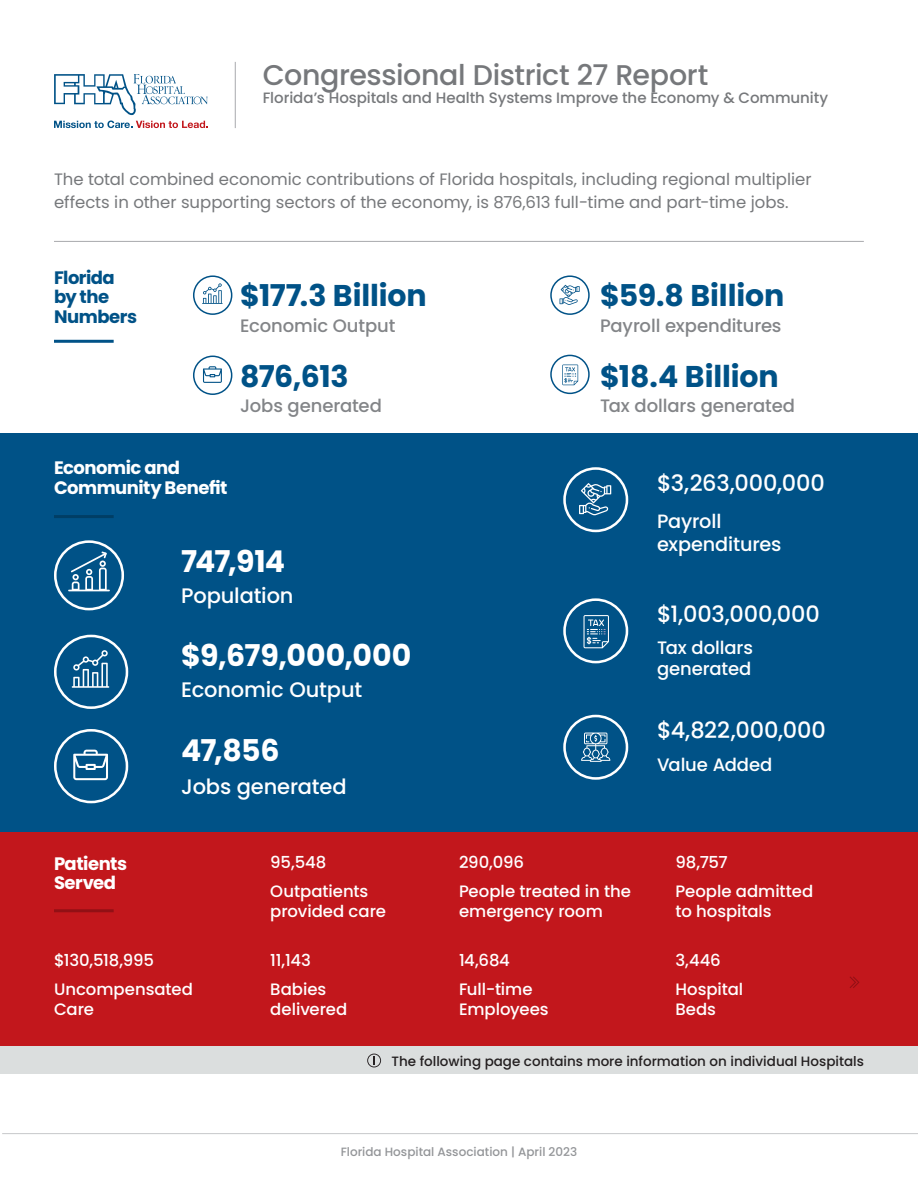
<style>
.page{position:relative;width:918px;height:1188px;background:#fff}
.page>*{position:absolute;margin:0;border:0;box-sizing:border-box;transform-origin:0 0}
.large_number{font:700 30px "Poppins";letter-spacing:-.005em;color:#005287}
.t1{font:700 30px "Poppins";letter-spacing:.005em;color:#fff}
.t2{font:700 30px "Poppins";letter-spacing:-.015em;color:#fff}
.name{font:500 28.5px "Poppins";letter-spacing:-.015em;color:#76787b}
.large_number-2{font:500 22.5px "Poppins";letter-spacing:-.005em;color:#fff}
.sub_details{font:500 21px "Poppins";letter-spacing:-.005em;color:#fff}
.sub_details-2{font:500 19.2px/23.1px "Poppins";letter-spacing:-.01em;color:#fff}
.sub_details-3{font:500 18px "Poppins";letter-spacing:-.005em;color:#838588}
.t3{font:700 18px/19.5px "Poppins";letter-spacing:-.025em;color:#fff}
.sub_details-4{font:500 18px/21.6px "Poppins";letter-spacing:-.005em;color:#fff}
.t4{font:700 18px/19.5px "Poppins";letter-spacing:-.025em;color:#005287}
.t5{font:16.5px/22.5px "Poppins";color:#76787b}
.sub_details-5{font:500 16.5px/19.8px "Poppins";color:#fff}
.large_number-3{font:500 16.5px "Poppins";letter-spacing:-.01em;color:#fff}
.Normal_Paragraph{font:500 15px "Poppins";letter-spacing:-.005em;color:#76787b}
.sub_details-6{font:500 13.5px "Poppins";color:#231f20}
.sub_details-7{font:500 12px "Poppins";color:#939598}
</style>
<div class="page">
<div style="left:0;top:433px;width:918px;height:400px;background:#005287"></div>
<div style="left:0;top:833px;width:918px;height:213px;background:#c2171c"></div>
<hr style="left:235px;top:62px;width:1px;height:66px;background:#a8a9ad">
<svg style="left:73px;top:750px;width:35px;height:30px"></svg>
<div style="left:54px;top:729px;width:74px;height:74px;border:3px solid #fff;border-radius:50%"></div>
<svg style="left:72px;top:650px;width:37px;height:38px"></svg>
<div style="left:54px;top:635px;width:74px;height:74px;border:3px solid #fff;border-radius:50%"></div>
<div style="left:563px;top:598px;width:65px;height:65px;border:3px solid #fff;border-radius:50%"></div>
<svg style="left:584px;top:615px;width:25px;height:33px"></svg>
<div style="left:563px;top:467px;width:65px;height:65px;border:3px solid #fff;border-radius:50%"></div>
<svg style="left:579px;top:483px;width:32px;height:32px"></svg>
<div style="left:563px;top:715px;width:65px;height:65px;border:3px solid #fff;border-radius:50%"></div>
<svg style="left:581px;top:733px;width:29px;height:29px"></svg>
<hr style="left:2px;top:1133px;width:916px;height:1px;background:#c7c8ca">
<div style="left:0;top:1046px;width:918px;height:28px;background:#dbdede"></div>
<svg style="left:850px;top:976px;width:10px;height:12px"></svg>
<svg style="left:367px;top:1054px;width:14px;height:13px"></svg>
<svg style="left:54px;top:74px;width:154px;height:54px"></svg>
<hr style="left:54px;top:909px;width:60px;height:3px;background:#921015">
<hr style="left:54px;top:515px;width:60px;height:3px;background:#003e65">
<hr style="left:54px;top:241px;width:810px;height:1px;background:#a8a9ad">
<div style="left:54px;top:540px;width:70px;height:70px;border:3px solid #fff;border-radius:50%"></div>
<hr style="left:68px;top:590px;width:42px;height:1px;background:#fff">
<svg style="left:71px;top:551px;width:36px;height:39px"></svg>
<hr style="left:54px;top:340px;width:60px;height:3px;background:#005287">
<svg style="left:203px;top:366px;width:19px;height:17px"></svg>
<div style="left:193px;top:356px;width:39px;height:39px;border:2px solid #005287;border-radius:50%"></div>
<svg style="left:202px;top:283px;width:21px;height:21px"></svg>
<div style="left:193px;top:275px;width:39px;height:40px;border:2px solid #005287;border-radius:50%"></div>
<div style="left:550px;top:355px;width:40px;height:39px;border:2px solid #005287;border-radius:50%"></div>
<svg style="left:562px;top:365px;width:16px;height:20px"></svg>
<div style="left:550px;top:275px;width:40px;height:40px;border:2px solid #005287;border-radius:50%"></div>
<svg style="left:560px;top:285px;width:20px;height:20px"></svg>
<p class="name" style="left:263px;top:58px;width:447px">Congressional District 27 Report</p>
<p class="Normal_Paragraph" style="left:263px;top:89px;width:567px">Florida’s Hospitals and Health Systems Improve the Economy &amp; Community</p>
<p class="t5" style="left:54px;top:168px;width:759px">The total combined economic contributions of Florida hospitals, including regional multiplier effects in other supporting sectors of the economy, is 876,613 full-time and part-time jobs.</p>
<p class="t4" style="left:54px;top:268px;width:85px">Florida by the<br>Numbers</p>
<p class="large_number" style="left:240px;top:279px;width:188px">$177.3 Billion</p>
<p class="sub_details-3" style="left:240px;top:315px;width:157px">Economic Output</p>
<p class="large_number" style="left:240px;top:359px;width:110px">876,613</p>
<p class="sub_details-3" style="left:240px;top:395px;width:143px">Jobs generated</p>
<p class="t3" style="left:54px;top:458px;width:175px">Economic and<br>Community Benefit</p>
<h1 class="t2" style="left:181px;top:544px;width:106px">747,914</h1>
<p class="sub_details" style="left:181px;top:584px;width:114px">Population</p>
<h1 class="t1" style="left:181px;top:638px;width:232px">$9,679,000,000</h1>
<p class="sub_details" style="left:181px;top:678px;width:183px">Economic Output</p>
<h1 class="t2" style="left:181px;top:733px;width:100px">47,856</h1>
<p class="sub_details" style="left:181px;top:774px;width:167px">Jobs generated</p>
<p class="large_number" style="left:600px;top:279px;width:186px">$59.8 Billion</p>
<p class="sub_details-3" style="left:600px;top:315px;width:183px">Payroll expenditures</p>
<p class="large_number" style="left:600px;top:359px;width:180px">$18.4 Billion</p>
<p class="sub_details-3" style="left:600px;top:395px;width:197px">Tax dollars generated</p>
<p class="large_number-2" style="left:657px;top:470px;width:169px">$3,263,000,000</p>
<p class="sub_details-2" style="left:657px;top:510px;width:126px">Payroll expenditures</p>
<p class="large_number-2" style="left:657px;top:601px;width:165px">$1,003,000,000</p>
<p class="sub_details-4" style="left:657px;top:637px;width:97px">Tax dollars generated</p>
<p class="large_number-2" style="left:657px;top:717px;width:170px">$4,822,000,000</p>
<p class="sub_details-4" style="left:657px;top:754px;width:117px">Value Added</p>
<p class="t3" style="left:54px;top:854px;width:75px">Patients<br>Served</p>
<p class="large_number-3" style="left:270px;top:853px;width:57px">95,548</p>
<p class="large_number-3" style="left:459px;top:853px;width:67px">290,096</p>
<p class="large_number-3" style="left:675px;top:853px;width:54px">98,757</p>
<p class="sub_details-5" style="left:270px;top:881px;width:100px">Outpatients</p>
<p class="sub_details-5" style="left:270px;top:901px;width:117px">provided care</p>
<p class="sub_details-5" style="left:459px;top:881px;width:174px">People treated in the emergency room</p>
<p class="sub_details-5" style="left:675px;top:881px;width:139px">People admitted to hospitals</p>
<p class="large_number-3" style="left:54px;top:951px;width:102px">$130,518,995</p>
<p class="large_number-3" style="left:270px;top:951px;width:42px">11,143</p>
<p class="sub_details-5" style="left:54px;top:979px;width:141px">Uncompensated<br>Care</p>
<p class="sub_details-5" style="left:270px;top:979px;width:79px">Babies delivered</p>
<p class="large_number-3" style="left:459px;top:951px;width:52px">14,684</p>
<p class="sub_details-5" style="left:459px;top:979px;width:91px">Full-time<br>Employees</p>
<p class="large_number-3" style="left:675px;top:951px;width:47px">3,446</p>
<p class="sub_details-5" style="left:675px;top:979px;width:69px">Hospital<br>Beds</p>
<p class="sub_details-6" style="left:392px;top:1053px;width:474px">The following page contains more information on individual Hospitals</p>
<p class="sub_details-7" style="left:341px;top:1145px;width:238px">Florida Hospital Association | April 2023</p>
</div>
